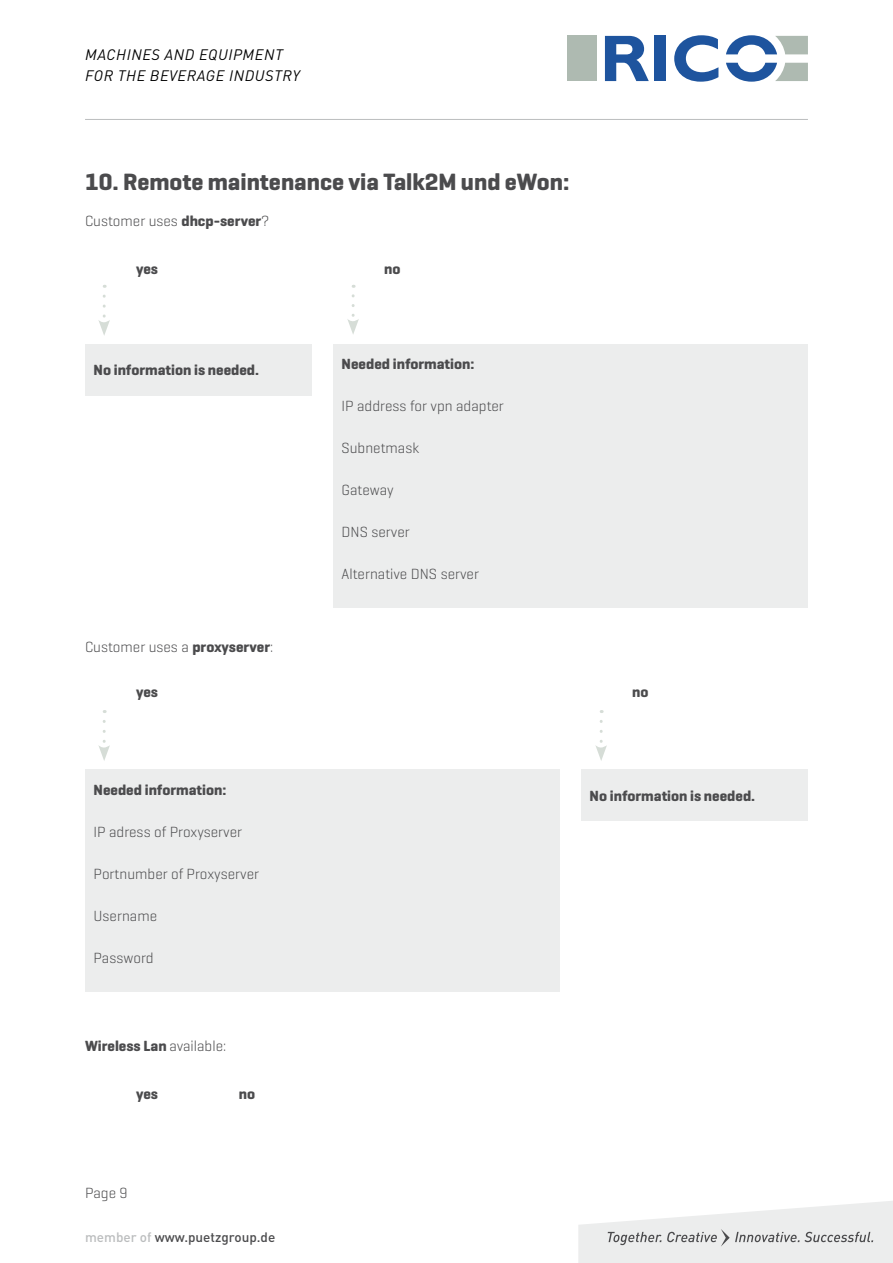
<style>
.page{position:relative;width:893px;height:1263px;background:#fff}
.page>*{position:absolute;margin:0;border:0;box-sizing:border-box;transform-origin:0 0}
.t1{font:700 24px "Geogrotesque";color:#4b4b4d}
.t2{font:300 15px "Geogrotesque";color:#4b4b4d}
.t3{font:700 15px "Geogrotesque";color:#4b4b4d}
.t4{font:italic 15px/21px "DIN Pro";letter-spacing:.04em;color:#000}
.t5{font:500 13.5px "DIN Pro";color:#4b4b4d}
.s1{font-weight:700}
.s2{font-weight:300}
.s3{color:#bbbdbe}
</style>
<div class="page">
<svg style="left:578px;top:1201px;width:315px;height:62px"></svg>
<hr style="left:85px;top:119px;width:723px;height:1px;background:#bbbdbe">
<div style="left:567px;top:36px;width:30px;height:45px;background:#aebab1"></div>
<svg style="left:605px;top:36px;width:44px;height:45px"></svg>
<div style="left:654px;top:36px;width:12px;height:45px;background:#1e549e"></div>
<svg style="left:674px;top:35px;width:44px;height:47px"></svg>
<svg style="left:726px;top:35px;width:82px;height:19px"></svg>
<svg style="left:726px;top:63px;width:82px;height:19px"></svg>
<div style="left:333px;top:344px;width:475px;height:264px;background:#eceded"></div>
<div style="left:85px;top:770px;width:475px;height:222px;background:#eceded"></div>
<div style="left:85px;top:344px;width:227px;height:51px;background:#eceded"></div>
<div style="left:581px;top:770px;width:227px;height:51px;background:#eceded"></div>
<svg style="left:98px;top:296px;width:12px;height:39px"></svg>
<svg style="left:98px;top:721px;width:12px;height:40px"></svg>
<svg style="left:347px;top:296px;width:12px;height:38px"></svg>
<svg style="left:595px;top:721px;width:12px;height:40px"></svg>
<p class="t4" style="left:85px;top:44px;width:216px">MACHINES AND EQUIPMENT<br>FOR THE BEVERAGE INDUSTRY</p>
<h1 class="t1" style="left:85px;top:167px;width:486px">10. Remote maintenance via Talk2M und eWon:</h1>
<p class="t2" style="left:85px;top:212px;width:185px">Customer uses <span class="s1">dhcp-server</span>?</p>
<p class="t3" style="left:136px;top:260px;width:24px">yes</p>
<p class="t3" style="left:94px;top:361px;width:167px">No information is needed.</p>
<p class="t2" style="left:85px;top:638px;width:190px">Customer uses a <span class="s1">proxyserver</span>:</p>
<p class="t3" style="left:136px;top:683px;width:24px">yes</p>
<p class="t3" style="left:384px;top:260px;width:18px">no</p>
<p class="t3" style="left:342px;top:355px;width:134px">Needed information:</p>
<p class="t2" style="left:342px;top:397px;width:164px">IP address for vpn adapter</p>
<p class="t2" style="left:342px;top:439px;width:79px">Subnetmask</p>
<p class="t2" style="left:342px;top:481px;width:54px">Gateway</p>
<p class="t2" style="left:342px;top:523px;width:70px">DNS server</p>
<p class="t2" style="left:342px;top:565px;width:139px">Alternative DNS server</p>
<p class="t3" style="left:632px;top:683px;width:18px">no</p>
<p class="t3" style="left:94px;top:781px;width:134px">Needed information:</p>
<p class="t2" style="left:94px;top:823px;width:150px">IP adress of Proxyserver</p>
<p class="t2" style="left:94px;top:865px;width:167px">Portnumber of Proxyserver</p>
<p class="t2" style="left:94px;top:907px;width:65px">Username</p>
<p class="t2" style="left:94px;top:949px;width:62px">Password</p>
<p class="t3" style="left:85px;top:1037px;width:143px">Wireless Lan <span class="s2">available:</span></p>
<p class="t3" style="left:136px;top:1085px;width:24px">yes</p>
<p class="t3" style="left:239px;top:1085px;width:18px">no</p>
<p class="t3" style="left:590px;top:787px;width:167px">No information is needed.</p>
<p class="t2" style="left:85px;top:1184px;width:44px">Page 9</p>
<p class="t5" style="left:85px;top:1228px;width:192px"><span class="s3">member of</span> www.puetzgroup.de</p>
</div>
